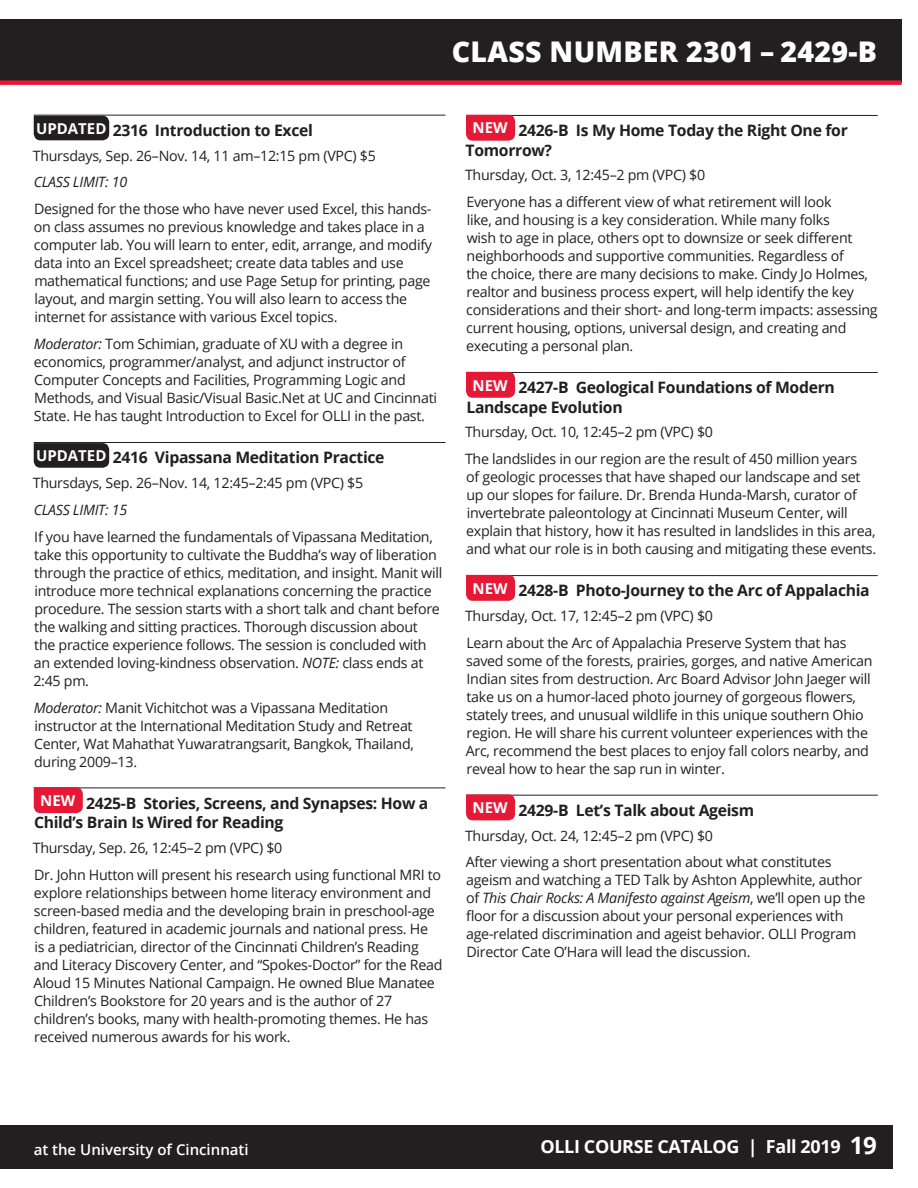
<style>
.page{position:relative;width:918px;height:1188px;background:#fff}
.page>*{position:absolute;margin:0;border:0;box-sizing:border-box;transform-origin:0 0}
.t1{font:800 28.5px "Open Sans";letter-spacing:.01em;color:#fff}
.t2{font:700 18px "Open Sans";letter-spacing:-.02em;color:#fff}
.t3{font:700 15.75px/19.5px "Open Sans";letter-spacing:-.02em;color:#231f20}
.t4{font:600 15px "Open Sans";color:#fff}
.t5{font:14.25px/18px "Open Sans";letter-spacing:-.02em;color:#231f20}
.t6{font:italic 14.25px "Open Sans";letter-spacing:-.02em;color:#231f20}
.s1{font-size:15px;color:#fff}
.s2{font-style:italic}
.s3{font-size:24px}
</style>
<div class="page">
<div style="left:0;top:1125px;width:892px;height:44px;background:#231f20"></div>
<div style="left:0;top:19px;width:902px;height:64px;background:#231f20"></div>
<div style="left:0;top:80px;width:902px;height:5px;background:#e51836"></div>
<hr style="left:466px;top:115px;width:412px;height:1px;background:#231f20">
<hr style="left:466px;top:372px;width:412px;height:1px;background:#231f20">
<hr style="left:466px;top:575px;width:412px;height:1px;background:#231f20">
<hr style="left:466px;top:795px;width:412px;height:1px;background:#231f20">
<svg style="left:466px;top:115px;width:49px;height:26px"></svg>
<svg style="left:466px;top:372px;width:49px;height:26px"></svg>
<svg style="left:466px;top:575px;width:49px;height:26px"></svg>
<svg style="left:466px;top:794px;width:49px;height:26px"></svg>
<hr style="left:34px;top:115px;width:412px;height:1px;background:#231f20">
<hr style="left:34px;top:442px;width:412px;height:1px;background:#231f20">
<hr style="left:34px;top:788px;width:412px;height:1px;background:#231f20">
<div style="left:34px;top:116px;width:75px;height:24px;background:#231f20"></div>
<svg style="left:34px;top:443px;width:75px;height:25px;background:#292526"></svg>
<svg style="left:34px;top:787px;width:49px;height:26px"></svg>
<h1 class="t1" style="left:452px;top:30px;width:427px">CLASS NUMBER 2301 – 2429-B</h1>
<p class="t3" style="left:36px;top:120px;width:278px"><span class="s1">UPDATED</span> 2316 Introduction to Excel</p>
<p class="t5" style="left:33px;top:146px;width:345px">Thursdays, Sep. 26–Nov. 14, 11 am–12:15 pm (VPC) $5</p>
<p class="t6" style="left:34px;top:172px;width:95px">CLASS LIMIT: 10</p>
<p class="t5" style="left:34px;top:200px;width:400px">Designed for the those who have never used Excel, this hands&shy;on class assumes no previous knowledge and takes place in a computer lab. You will learn to enter, edit, arrange, and modify data into an Excel spreadsheet; create data tables and use mathematical functions; and use Page Setup for printing, page layout, and margin setting. You will also learn to access the internet for assistance with various Excel topics.</p>
<p class="t5" style="left:34px;top:335px;width:405px"><span class="s2">Moderator:</span> Tom Schimian, graduate of XU with a degree in economics, programmer/analyst, and adjunct instructor of Computer Concepts and Facilities, Programming Logic and Methods, and Visual Basic/Visual Basic.Net at UC and Cincinnati State. He has taught Introduction to Excel for OLLI in the past.</p>
<p class="t3" style="left:36px;top:447px;width:350px"><span class="s1">UPDATED</span> 2416 Vipassana Meditation Practice</p>
<p class="t5" style="left:33px;top:473px;width:332px">Thursdays, Sep. 26–Nov. 14, 12:45–2:45 pm (VPC) $5</p>
<p class="t6" style="left:34px;top:500px;width:95px">CLASS LIMIT: 15</p>
<p class="t5" style="left:33px;top:527px;width:410px">If you have learned the fundamentals of Vipassana Meditation, take this opportunity to cultivate the Buddha’s way of liberation through the practice of ethics, meditation, and insight. Manit will introduce more technical explanations concerning the practice procedure. The session starts with a short talk and chant before the walking and sitting practices. Thorough discussion about<br>the practice experience follows. The session is concluded with an extended loving-kindness observation. <span class="s2">NOTE:</span> class ends at 2:45 pm.</p>
<p class="t5" style="left:34px;top:698px;width:382px"><span class="s2">Moderator:</span> Manit Vichitchot was a Vipassana Meditation instructor at the International Meditation Study and Retreat Center, Wat Mahathat Yuwaratrangsarit, Bangkok, Thailand, during 2009–13.</p>
<p class="t3" style="left:34px;top:793px;width:396px;text-indent:6px"><sup>NEW</sup> 2425-B Stories, Screens, and Synapses: How a<br>Child’s Brain Is Wired for Reading</p>
<p class="t5" style="left:33px;top:834px;width:410px;line-height:26.8px">Thursday, Sep. 26, 12:45–2 pm (VPC) $0<br>Dr. John Hutton will present his research using functional MRI to</p>
<p class="t5" style="left:34px;top:883px;width:410px">explore relationships between home literacy environment and screen-based media and the developing brain in preschool-age children, featured in academic journals and national press. He<br>is a pediatrician, director of the Cincinnati Children’s Reading and Literacy Discovery Center, and “Spokes-Doctor” for the Read Aloud 15 Minutes National Campaign. He owned Blue Manatee Children’s Bookstore for 20 years and is the author of 27 children’s books, many with health-promoting themes. He has received numerous awards for his work.</p>
<p class="t3" style="left:466px;top:120px;width:384px;text-indent:7px"><sup>NEW</sup> 2426-B Is My Home Today the Right One for<br>Tomorrow?</p>
<p class="t5" style="left:465px;top:161px;width:368px;line-height:26.8px">Thursday, Oct. 3, 12:45–2 pm (VPC) $0<br>Everyone has a different view of what retirement will look</p>
<p class="t5" style="left:466px;top:211px;width:413px">like, and housing is a key consideration. While many folks<br>wish to age in place, others opt to downsize or seek different neighborhoods and supportive communities. Regardless of<br>the choice, there are many decisions to make. Cindy Jo Holmes, realtor and business process expert, will help identify the key considerations and their short- and long-term impacts: assessing current housing, options, universal design, and creating and executing a personal plan.</p>
<p class="t3" style="left:466px;top:377px;width:370px;text-indent:6px"><sup>NEW</sup> 2427-B Geological Foundations of Modern<br>Landscape Evolution</p>
<p class="t5" style="left:465px;top:418px;width:394px;line-height:26.8px">Thursday, Oct. 10, 12:45–2 pm (VPC) $0<br>The landslides in our region are the result of 450 million years</p>
<p class="t5" style="left:466px;top:468px;width:412px">of geologic processes that have shaped our landscape and set up our slopes for failure. Dr. Brenda Hunda-Marsh, curator of invertebrate paleontology at Cincinnati Museum Center, will explain that history, how it has resulted in landslides in this area, and what our role is in both causing and mitigating these events.</p>
<p class="t3" style="left:472px;top:580px;width:399px"><sup>NEW</sup> 2428-B Photo-Journey to the Arc of Appalachia</p>
<p class="t5" style="left:465px;top:602px;width:383px;line-height:26.8px">Thursday, Oct. 17, 12:45–2 pm (VPC) $0<br>Learn about the Arc of Appalachia Preserve System that has</p>
<p class="t5" style="left:466px;top:651px;width:408px">saved some of the forests, prairies, gorges, and native American Indian sites from destruction. Arc Board Advisor John Jaeger will take us on a humor-laced photo journey of gorgeous flowers, stately trees, and unusual wildlife in this unique southern Ohio region. He will share his current volunteer experiences with the Arc, recommend the best places to enjoy fall colors nearby, and reveal how to hear the sap run in winter.</p>
<p class="t3" style="left:472px;top:800px;width:283px"><sup>NEW</sup> 2429-B Let’s Talk about Ageism</p>
<p class="t5" style="left:465px;top:822px;width:368px;line-height:26.8px">Thursday, Oct. 24, 12:45–2 pm (VPC) $0<br>After viewing a short presentation about what constitutes</p>
<p class="t5" style="left:466px;top:871px;width:401px">ageism and watching a TED Talk by Ashton Applewhite, author of <span class="s2">This Chair Rocks: A Manifesto against Ageism</span>, we’ll open up the floor for a discussion about your personal experiences with age-related discrimination and ageist behavior. OLLI Program Director Cate O’Hara will lead the discussion.</p>
<p class="t4" style="left:34px;top:1139px;width:216px">at the University of Cincinnati</p>
<p class="t2" style="left:540px;top:1134px;width:338px">OLLI COURSE CATALOG | Fall 2019 <span class="s3">19</span></p>
</div>
